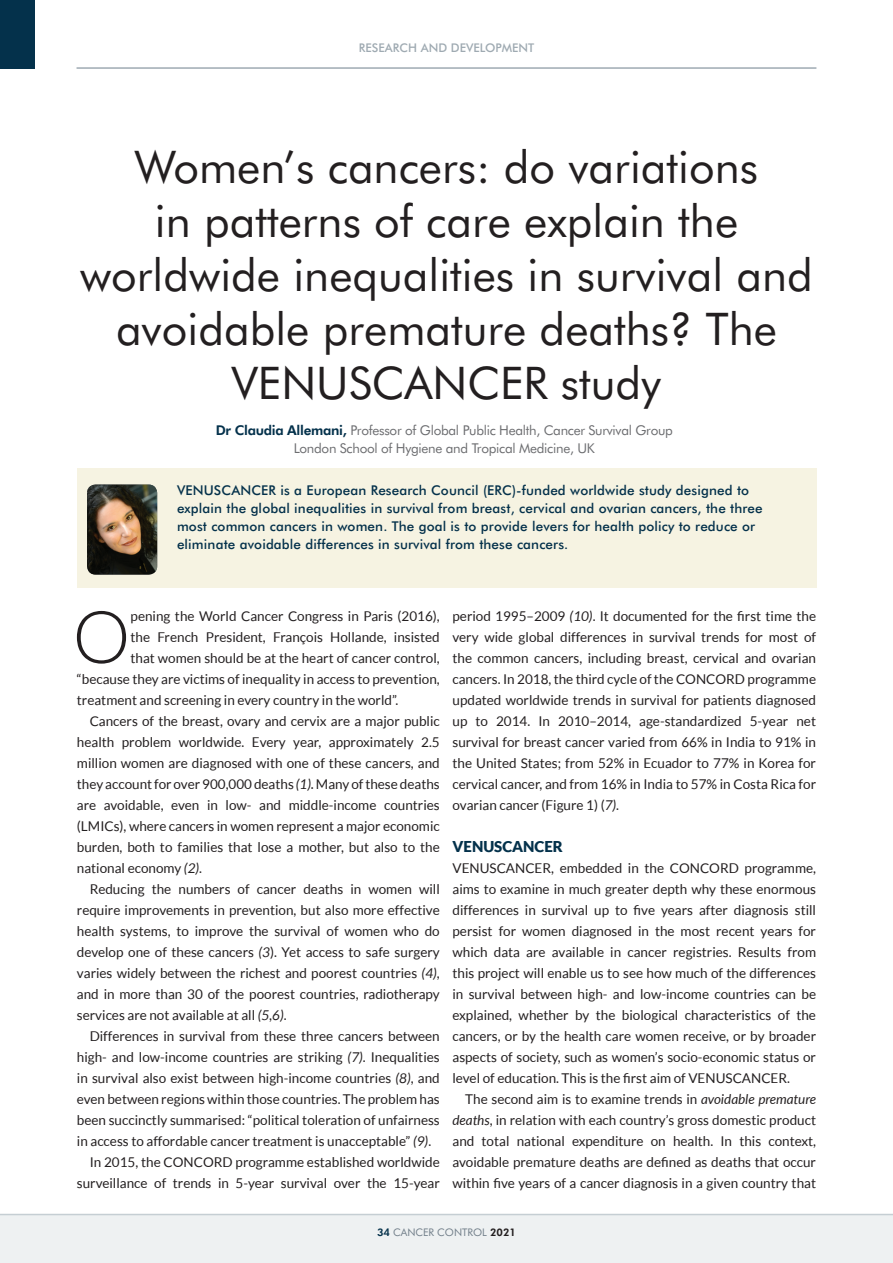
<style>
.page{position:relative;width:893px;height:1263px;background:#fff}
.page>*{position:absolute;margin:0;border:0;box-sizing:border-box;transform-origin:0 0}
.t1{font:300 72.9px "Lato";color:#231f20}
.t2{font:45px/54px "Futura BT";color:#231f20;text-align:center}
.t3{font:900 15px "Lato";color:#04314b}
.t4{font:13.5px/21px "Lato";color:#231f20;text-align:justify}
.t5{font:500 13.5px/18px "Futura BT";letter-spacing:.01em;color:#04314b}
.t6{font:13.5px/18px "Futura BT";letter-spacing:-.02em;color:#6c6d70;text-align:center}
.t7{font:500 12px "Futura BT";color:#9faab2}
.t8{font:10.5px "Futura BT";color:#727f8a}
.s1{font-weight:800;color:#04314b}
.s2{font-style:italic}
.s3{font-weight:800;color:#231f20}
</style>
<div class="page">
<div style="left:0;top:1214px;width:893px;height:49px;background:#eef1f2"></div>
<div style="left:0;top:0;width:34px;height:69px;background:#04314b"></div>
<hr style="left:77px;top:67px;width:739px;height:2px;background:#9faab2">
<hr style="left:0;top:1214px;width:893px;height:1px;background:#c5ced3">
<div style="left:77px;top:469px;width:739px;height:119px;background:#f6f3e2"></div>
<img style="left:87px;top:484px;width:70px;height:91px">
<p class="t7" style="left:359px;top:40px;width:177px">RESEARCH AND DEVELOPMENT</p>
<h2 class="t2" style="left:80px;top:140px;width:734px">Women’s cancers: do variations<br>in patterns of care explain the worldwide inequalities in survival and avoidable premature deaths? The<br>VENUSCANCER study</h2>
<p class="t6" style="left:216px;top:422px;width:459px"><span class="s1">Dr Claudia Allemani,</span> Professor of Global Public Health, Cancer Survival Group<br>London School of Hygiene and Tropical Medicine, UK</p>
<p class="t5" style="left:177px;top:481px;width:587px">VENUSCANCER is a European Research Council (ERC)-funded worldwide study designed to explain the global inequalities in survival from breast, cervical and ovarian cancers, the three most common cancers in women. The goal is to provide levers for health policy to reduce or eliminate avoidable differences in survival from these cancers.</p>
<h1 class="t1" style="left:72px;top:598px;width:60px">O</h1>
<p class="t4" style="left:131px;top:606px;width:311px">pening the World Cancer Congress in Paris (2016),</p>
<p class="t4" style="left:131px;top:627px;width:311px">the French President, François Hollande, insisted</p>
<p class="t4" style="left:131px;top:648px;width:311px">that women should be at the heart of cancer control,</p>
<p class="t4" style="left:77px;top:669px;width:364px">“because they are victims of inequality in access to prevention,</p>
<p class="t4" style="left:77px;top:690px;width:323px">treatment and screening in every country in the world”.</p>
<p class="t4" style="left:90px;top:711px;width:352px">Cancers of the breast, ovary and cervix are a major public</p>
<p class="t4" style="left:77px;top:732px;width:364px">health problem worldwide. Every year, approximately 2.5</p>
<p class="t4" style="left:77px;top:753px;width:364px">million women are diagnosed with one of these cancers, and</p>
<p class="t4" style="left:77px;top:774px;width:364px">they account for over 900,000 deaths <span class="s2">(1).</span> Many of these deaths</p>
<p class="t4" style="left:77px;top:795px;width:364px">are avoidable, even in low- and middle-income countries</p>
<p class="t4" style="left:77px;top:816px;width:364px">(LMICs), where cancers in women represent a major economic</p>
<p class="t4" style="left:77px;top:837px;width:364px">burden, both to families that lose a mother, but also to the</p>
<p class="t4" style="left:77px;top:858px;width:127px">national economy <span class="s2">(2)</span>.</p>
<p class="t4" style="left:90px;top:879px;width:352px">Reducing the numbers of cancer deaths in women will</p>
<p class="t4" style="left:77px;top:900px;width:364px">require improvements in prevention, but also more effective</p>
<p class="t4" style="left:77px;top:921px;width:364px">health systems, to improve the survival of women who do</p>
<p class="t4" style="left:77px;top:942px;width:364px">develop one of these cancers <span class="s2">(3</span>). Yet access to safe surgery</p>
<p class="t4" style="left:77px;top:963px;width:364px">varies widely between the richest and poorest countries <span class="s2">(4)</span>,</p>
<p class="t4" style="left:77px;top:984px;width:364px">and in more than 30 of the poorest countries, radiotherapy</p>
<p class="t4" style="left:77px;top:1005px;width:211px">services are not available at all <span class="s2">(5,6)</span>.</p>
<p class="t4" style="left:90px;top:1026px;width:352px">Differences in survival from these three cancers between</p>
<p class="t4" style="left:77px;top:1047px;width:364px">high- and low-income countries are striking <span class="s2">(7)</span>. Inequalities</p>
<p class="t4" style="left:77px;top:1068px;width:364px">in survival also exist between high-income countries <span class="s2">(8)</span>, and</p>
<p class="t4" style="left:77px;top:1089px;width:364px">even between regions within those countries. The problem has</p>
<p class="t4" style="left:77px;top:1110px;width:364px">been succinctly summarised: “political toleration of unfairness</p>
<p class="t4" style="left:77px;top:1131px;width:356px">in access to affordable cancer treatment is unacceptable” <span class="s2">(9)</span>.</p>
<p class="t4" style="left:90px;top:1152px;width:352px">In 2015, the CONCORD programme established worldwide</p>
<p class="t4" style="left:77px;top:1173px;width:364px">surveillance of trends in 5-year survival over the 15-year</p>
<p class="t4" style="left:452px;top:606px;width:365px">period 1995–2009 <span class="s2">(10)</span>. It documented for the first time the very wide global differences in survival trends for most of the common cancers, including breast, cervical and ovarian cancers. In 2018, the third cycle of the CONCORD programme updated worldwide trends in survival for patients diagnosed up to 2014. In 2010–2014, age-standardized 5-year net survival for breast cancer varied from 66% in India to 91% in the United States; from 52% in Ecuador to 77% in Korea for cervical cancer, and from 16% in India to 57% in Costa Rica for ovarian cancer (Figure 1) (<span class="s2">7)</span>.</p>
<p class="t3" style="left:452px;top:838px;width:112px">VENUSCANCER</p>
<p class="t4" style="left:452px;top:858px;width:365px">VENUSCANCER, embedded in the CONCORD programme, aims to examine in much greater depth why these enormous differences in survival up to five years after diagnosis still persist for women diagnosed in the most recent years for which data are available in cancer registries. Results from this project will enable us to see how much of the differences in survival between high- and low-income countries can be explained, whether by the biological characteristics of the cancers, or by the health care women receive, or by broader aspects of society, such as women’s socio-economic status or level of education. This is the first aim of VENUSCANCER.</p>
<p class="t4" style="left:452px;top:1089px;width:365px;text-indent:13px">The second aim is to examine trends in <span class="s2">avoidable premature deaths</span>, in relation with each country’s gross domestic product and total national expenditure on health. In this context, avoidable premature deaths are defined as deaths that occur within five years of a cancer diagnosis in a given country that</p>
<p class="t8" style="left:377px;top:1226px;width:140px"><span class="s1">34</span> CANCER CONTROL <span class="s3">2021</span></p>
</div>
